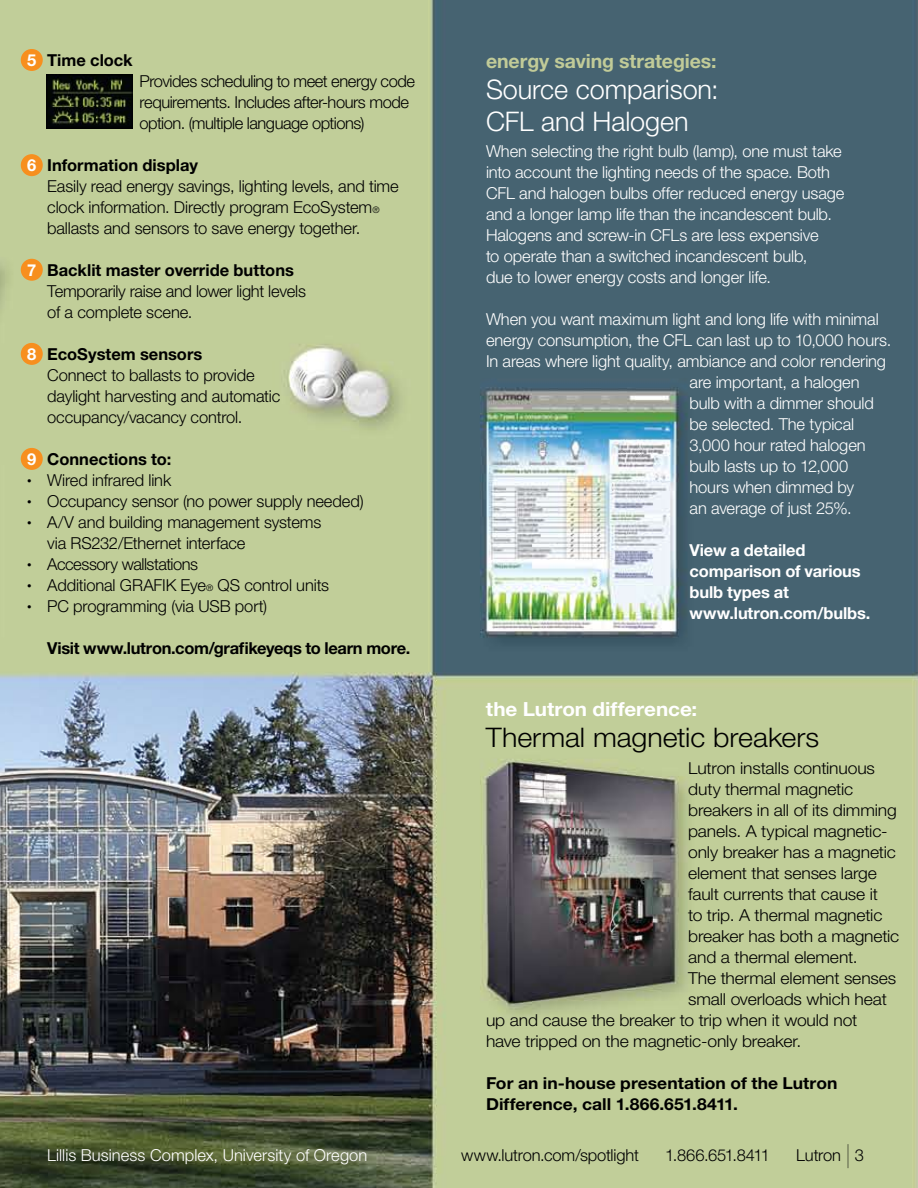
<style>
.page{position:relative;width:918px;height:1188px;background:#fff}
.page>*{position:absolute;margin:0;border:0;box-sizing:border-box;transform-origin:0 0}
.t1{font:300 27px/31.5px "Helvetica Neue LT Std";letter-spacing:-.005em;color:#fff}
.t2{font:300 27px "Helvetica Neue LT Std";letter-spacing:-.005em;color:#000;scale:1.06 1}
.t3{font:700 19.5px "Helvetica Neue LT Std";letter-spacing:-.005em;color:#c1cb98}
.t4{font:700 19.5px "Helvetica Neue LT Std";color:#fff;scale:1.06 1}
.t5{font:300 16.5px/21px "Helvetica Neue LT Std";letter-spacing:-.005em;color:#fff}
.t6{font:300 16.5px/21px "Helvetica Neue LT Std";letter-spacing:-.01em;color:#000}
.t7{font:300 16.5px "Helvetica Neue LT Std";letter-spacing:-.01em;color:#000;scale:1.06 1}
.t8{font:300 16.5px/21px "Helvetica Neue LT Std";letter-spacing:-.03em;color:#000}
.t9{font:700 16.5px "Helvetica Neue LT Std";letter-spacing:-.005em;color:#000}
.t10{font:700 16.5px/21px "Helvetica Neue LT Std";letter-spacing:-.005em;color:#000;scale:1.06 1}
.t11{font:700 16.5px/21px "Helvetica Neue LT Std";letter-spacing:-.01em;color:#fff}
.s1{color:#fff}
.s2{font-weight:700;color:#fff}
.s3{font-weight:700}
.s4{font-size:9px}
.s5{font-weight:200;font-size:24px}
</style>
<div class="page">
<img style="left:0;top:0;width:918px;height:1188px">
<div style="left:44px;top:73px;width:90px;height:57px;background:#000;opacity:.75"></div>
<div style="left:22px;top:50px;width:20px;height:20px;background:#f78f1e;border-radius:50%"></div>
<div style="left:21px;top:49px;width:22px;height:22px;border:2px solid #f78f1e;border-radius:50%"></div>
<div style="left:22px;top:155px;width:20px;height:20px;background:#f78f1e;border-radius:50%"></div>
<div style="left:21px;top:154px;width:22px;height:22px;border:2px solid #f78f1e;border-radius:50%"></div>
<div style="left:22px;top:260px;width:20px;height:20px;background:#f78f1e;border-radius:50%"></div>
<div style="left:21px;top:259px;width:22px;height:22px;border:2px solid #f78f1e;border-radius:50%"></div>
<div style="left:22px;top:344px;width:20px;height:20px;background:#f78f1e;border-radius:50%"></div>
<div style="left:21px;top:343px;width:22px;height:22px;border:2px solid #f78f1e;border-radius:50%"></div>
<div style="left:22px;top:449px;width:20px;height:20px;background:#f78f1e;border-radius:50%"></div>
<div style="left:21px;top:448px;width:22px;height:22px;border:2px solid #f78f1e;border-radius:50%"></div>
<p class="t9" style="left:27px;top:50px;width:107px"><span class="s1">5</span> Time clock</p>
<p class="t8" style="left:140px;top:70px;width:277px">Provides scheduling to meet energy code requirements. Includes after-hours mode option. (multiple language options)</p>
<p class="t6" style="left:47px;top:154px;width:353px;text-indent:-20px"><span class="s2">6</span> <span class="s3">Information display<br></span>Easily read energy savings, lighting levels, and time clock information. Directly program EcoSystem<span class="s4">® </span>ballasts and sensors to save energy together.</p>
<p class="t6" style="left:47px;top:259px;width:260px;text-indent:-20px"><span class="s2">7</span> <span class="s3">Backlit master override buttons<br></span>Temporarily raise and lower light levels of a complete scene.</p>
<p class="t6" style="left:47px;top:343px;width:235px;text-indent:-20px"><span class="s2">8</span> <span class="s3">EcoSystem sensors<br></span>Connect to ballasts to provide daylight harvesting and automatic occupancy/vacancy control.</p>
<p class="t9" style="left:27px;top:449px;width:146px"><span class="s1">9</span> Connections to:</p>
<p class="t6" style="left:27px;top:469px;width:146px"><span class="s4">•</span> Wired infrared link</p>
<p class="t6" style="left:27px;top:490px;width:338px"><span class="s4">•</span> Occupancy sensor (no power supply needed)</p>
<p class="t6" style="left:47px;top:511px;width:276px;text-indent:-20px"><span class="s4">•</span> A/V and building management systems via RS232/Ethernet interface</p>
<p class="t8" style="left:27px;top:553px;width:173px"><span class="s4">•</span> Accessory wallstations</p>
<p class="t6" style="left:27px;top:574px;width:304px"><span class="s4">•</span> Additional GRAFIK Eye<span class="s4">®</span> QS control units</p>
<p class="t6" style="left:27px;top:595px;width:242px"><span class="s4">•</span> PC programming (via USB port)</p>
<p class="t9" style="left:47px;top:638px;width:365px">Visit www.lutron.com/grafikeyeqs to learn more.</p>
<p class="t3" style="left:486px;top:49px;width:232px">energy saving strategies:</p>
<h1 class="t1" style="left:486px;top:74px;width:234px">Source comparison:<br>CFL and Halogen</h1>
<p class="t5" style="left:486px;top:141px;width:360px">When selecting the right bulb (lamp), one must take into account the lighting needs of the space. Both CFL and halogen bulbs offer reduced energy usage and a longer lamp life than the incandescent bulb.<br>Halogens and screw-in CFLs are less expensive<br>to operate than a switched incandescent bulb,<br>due to lower energy costs and longer life.</p>
<p class="t5" style="left:486px;top:309px;width:394px">When you want maximum light and long life with minimal</p>
<p class="t5" style="left:486px;top:330px;width:407px">energy consumption, the CFL can last up to 10,000 hours.</p>
<p class="t5" style="left:486px;top:351px;width:402px">In areas where light quality, ambiance and color rendering</p>
<p class="t5" style="left:690px;top:372px;width:172px">are important, a halogen</p>
<p class="t5" style="left:690px;top:393px;width:186px">bulb with a dimmer should</p>
<p class="t5" style="left:690px;top:414px;width:166px">be selected. The typical</p>
<p class="t5" style="left:690px;top:435px;width:178px">3,000 hour rated halogen</p>
<p class="t5" style="left:690px;top:456px;width:160px">bulb lasts up to 12,000</p>
<p class="t5" style="left:690px;top:477px;width:166px">hours when dimmed by</p>
<p class="t5" style="left:690px;top:498px;width:164px">an average of just 25%.</p>
<p class="t11" style="left:690px;top:540px;width:182px">View a detailed comparison of various bulb types at www.lutron.com/bulbs.</p>
<p class="t4" style="left:486px;top:697px;width:201px">the Lutron difference:</p>
<h1 class="t2" style="left:486px;top:721px;width:316px">Thermal magnetic breakers</h1>
<p class="t7" style="left:688px;top:758px;width:178px">Lutron installs continuous</p>
<p class="t7" style="left:688px;top:779px;width:157px">duty thermal magnetic</p>
<p class="t7" style="left:688px;top:800px;width:198px">breakers in all of its dimming</p>
<p class="t7" style="left:688px;top:821px;width:190px">panels. A typical magnetic-</p>
<p class="t7" style="left:688px;top:842px;width:198px">only breaker has a magnetic</p>
<p class="t7" style="left:688px;top:863px;width:180px">element that senses large</p>
<p class="t7" style="left:688px;top:884px;width:181px">fault currents that cause it</p>
<p class="t7" style="left:688px;top:905px;width:185px">to trip. A thermal magnetic</p>
<p class="t7" style="left:688px;top:926px;width:201px">breaker has both a magnetic</p>
<p class="t7" style="left:688px;top:947px;width:161px">and a thermal element.</p>
<p class="t7" style="left:688px;top:968px;width:198px">The thermal element senses</p>
<p class="t7" style="left:688px;top:989px;width:189px">small overloads which heat</p>
<p class="t7" style="left:486px;top:1010px;width:352px">up and cause the breaker to trip when it would not</p>
<p class="t7" style="left:486px;top:1031px;width:299px">have tripped on the magnetic-only breaker.</p>
<p class="t10" style="left:486px;top:1072px;width:333px">For an in-house presentation of the Lutron<br>Difference, call 1.866.651.8411.</p>
<p class="t5" style="left:47px;top:1145px;width:322px">Lillis Business Complex, University of Oregon</p>
<p class="t6" style="left:461px;top:1145px;width:179px">www.lutron.com/spotlight</p>
<p class="t6" style="left:665px;top:1145px;width:106px">1.866.651.8411</p>
<p class="t6" style="left:796px;top:1145px;width:69px">Lutron <span class="s5">|</span> 3</p>
</div>
